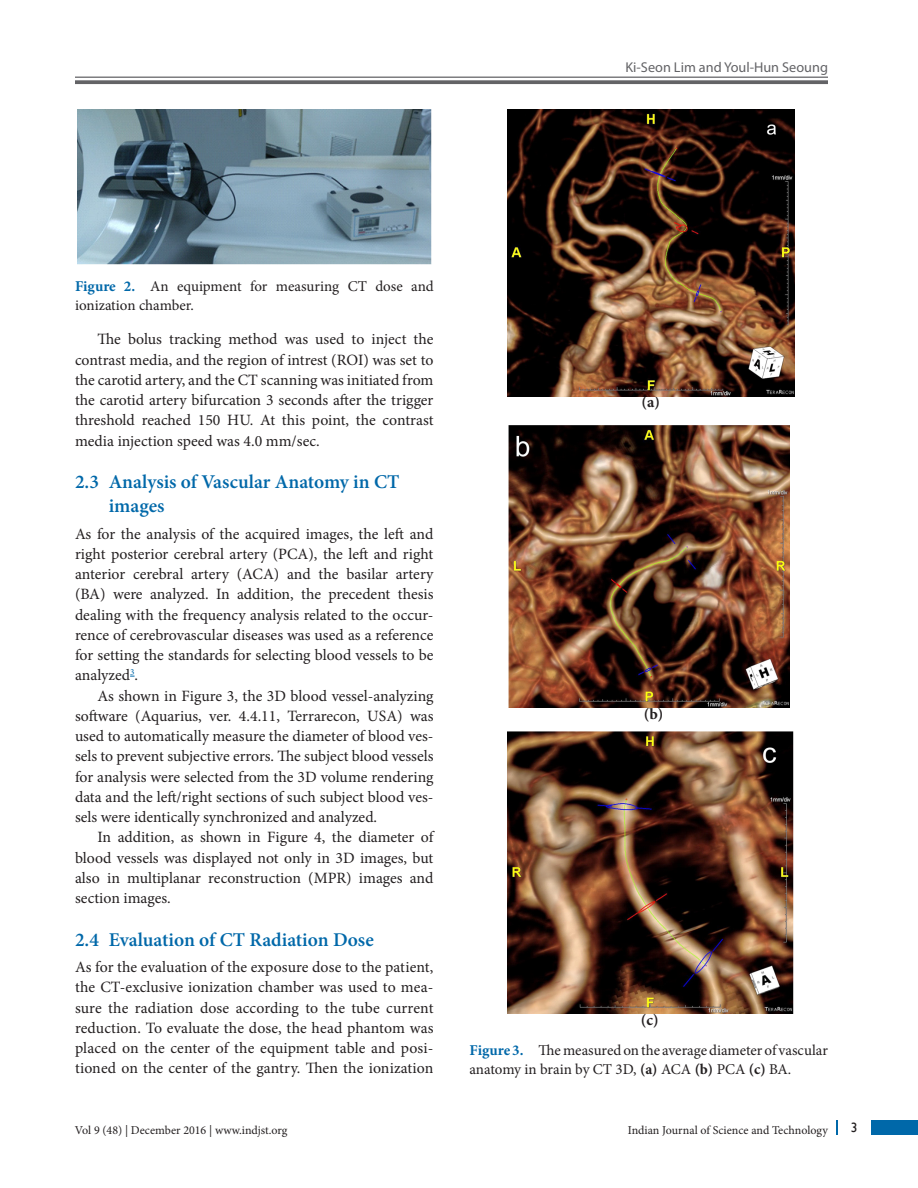
<style>
.page{position:relative;width:918px;height:1188px;background:#fff}
.page>*{position:absolute;margin:0;border:0;box-sizing:border-box;transform-origin:0 0}
.t1{font:600 19.5px/24px "Minion Pro";color:#0068a9}
.Text_Ind{font:15.75px/20.2px "Minion Pro";color:#231f20;text-align:justify}
.Text{font:15.75px/20.2px "Minion Pro";letter-spacing:.005em;color:#231f20;text-align:justify}
.Text-2{font:700 15.75px "Minion Pro";color:#231f20}
.Fig_cap{font:15px/19.5px "Minion Pro";letter-spacing:-.005em;color:#231f20}
.t2{font:14.25px "Myriad Pro";color:#636366}
.t3{font:13.5px "Gill Sans";color:#231f20}
.t4{font:12px "Minion Pro";color:#231f20}
.s1{font-weight:700;color:#0068a9}
.s2{font-weight:700}
</style>
<div class="page">
<hr style="left:75px;top:77px;width:753px;height:1px;background:#636366">
<svg style="left:75px;top:80px;width:753px;height:4px;background:#6f6f72"></svg>
<div style="left:872px;top:1120px;width:46px;height:15px;background:#0068a9"></div>
<svg style="left:836px;top:1120px;width:1px;height:15px"></svg>
<img style="left:77px;top:110px;width:355px;height:154px">
<img style="left:507px;top:110px;width:287px;height:286px">
<img style="left:509px;top:425px;width:281px;height:282px">
<img style="left:507px;top:731px;width:286px;height:282px">
<p class="t2" style="left:625px;top:59px;width:204px">Ki-Seon Lim and Youl-Hun Seoung</p>
<p class="Fig_cap" style="left:75px;top:276px;width:360px"><span class="s1">Figure 2.</span> An equipment for measuring CT dose and ionization chamber.</p>
<p class="Text_Ind" style="left:75px;top:329px;width:360px;text-indent:22px">The bolus tracking method was used to inject the contrast media, and the region of intrest (ROI) was set to the carotid artery, and the CT scanning was initiated from the carotid artery bifurcation 3 seconds after the trigger threshold reached 150 HU. At this point, the contrast media injection speed was 4.0 mm/sec.</p>
<h2 class="t1" style="left:109px;top:470px;width:292px;text-indent:-34px">2.3 Analysis of Vascular Anatomy in CT images</h2>
<p class="Text" style="left:75px;top:524px;width:360px">As for the analysis of the acquired images, the left and right posterior cerebral artery (PCA), the left and right anterior cerebral artery (ACA) and the basilar artery (BA) were analyzed. In addition, the precedent thesis dealing with the frequency analysis related to the occur&shy;rence of cerebrovascular diseases was used as a reference for setting the standards for selecting blood vessels to be analyzed<sup>3</sup>.</p>
<p class="Text_Ind" style="left:75px;top:686px;width:360px;text-indent:22px">As shown in Figure 3, the 3D blood vessel-analyzing software (Aquarius, ver. 4.4.11, Terrarecon, USA) was used to automatically measure the diameter of blood ves&shy;sels to prevent subjective errors. The subject blood vessels for analysis were selected from the 3D volume rendering data and the left/right sections of such subject blood ves&shy;sels were identically synchronized and analyzed.</p>
<p class="Text_Ind" style="left:75px;top:827px;width:360px;text-indent:22px">In addition, as shown in Figure 4, the diameter of blood vessels was displayed not only in 3D images, but also in multiplanar reconstruction (MPR) images and section images.</p>
<h2 class="t1" style="left:75px;top:928px;width:300px">2.4 Evaluation of CT Radiation Dose</h2>
<p class="Text" style="left:75px;top:957px;width:360px">As for the evaluation of the exposure dose to the patient, the CT-exclusive ionization chamber was used to mea&shy;sure the radiation dose according to the tube current reduction. To evaluate the dose, the head phantom was placed on the center of the equipment table and posi&shy;tioned on the center of the gantry. Then the ionization</p>
<p class="Text-2" style="left:641px;top:391px;width:20px">(a)</p>
<p class="Text-2" style="left:644px;top:703px;width:21px">(b)</p>
<p class="Text-2" style="left:641px;top:1009px;width:19px">(c)</p>
<p class="Fig_cap" style="left:470px;top:1040px;width:360px"><span class="s1">Figure 3.</span> The measured on the average diameter of vascular anatomy in brain by CT 3D, <span class="s2">(a)</span> ACA <span class="s2">(b)</span> PCA <span class="s2">(c)</span> BA.</p>
<p class="t4" style="left:75px;top:1123px;width:214px">Vol 9 (48) | December 2016 | www.indjst.org</p>
<p class="t4" style="left:628px;top:1123px;width:202px">Indian Journal of Science and Technology</p>
<p class="t3" style="left:851px;top:1119px;width:8px">3</p>
</div>
